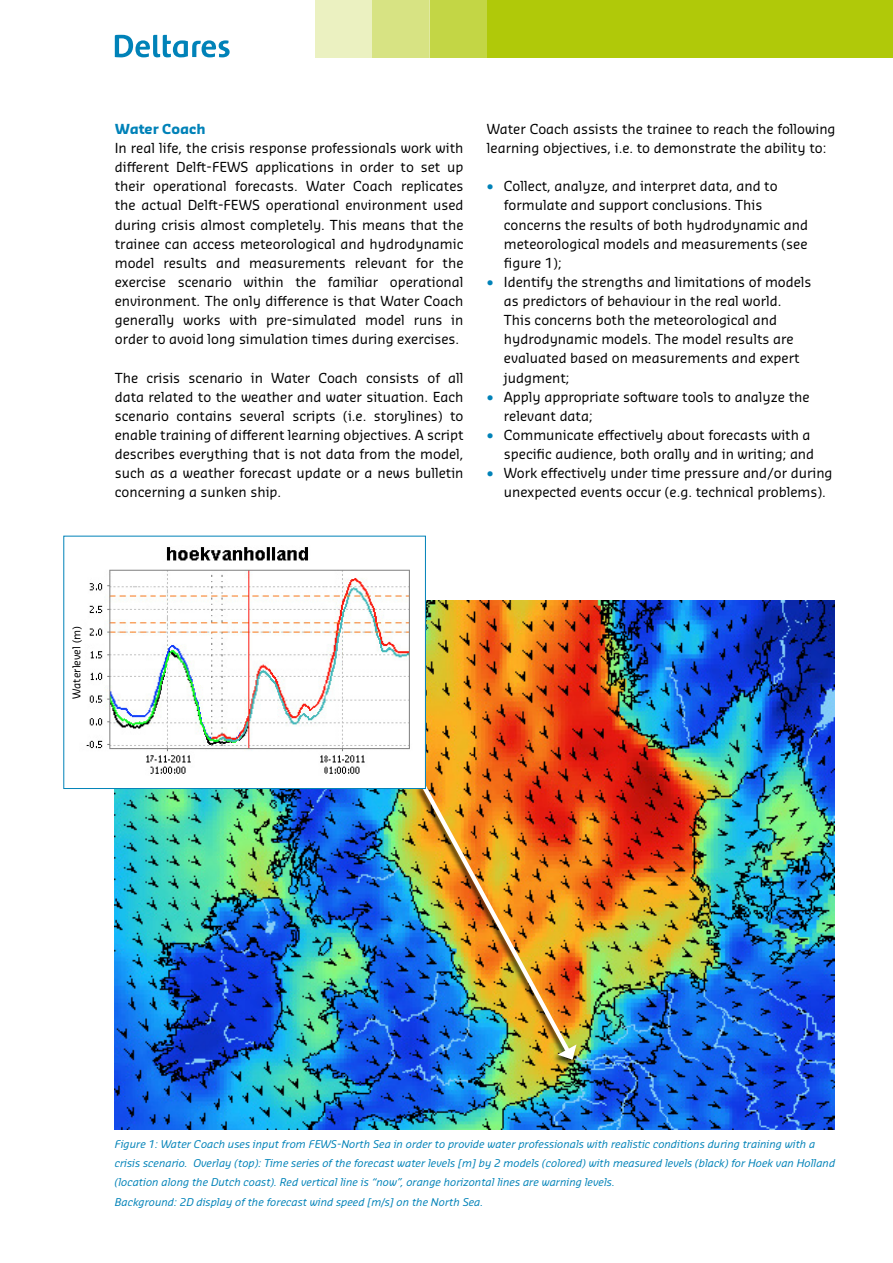
<style>
.page{position:relative;width:893px;height:1263px;background:#fff}
.page>*{position:absolute;margin:0;border:0;box-sizing:border-box;transform-origin:0 0}
.t1{font:13.5px/19.2px "Sansa Pro";color:#000}
.t2{font:700 13.5px "Sansa Pro";color:#0082b8}
.t3{font:italic 10.5px/19.2px "Sansa Pro";color:#0082b8}
.t4{font:10.5px "Sansa Pro";color:#000}
.s1{color:#0082b8}
</style>
<div class="page">
<div style="left:273px;top:0;width:620px;height:57px;background:#b0c909"></div>
<div style="left:429px;top:0;width:58px;height:57px;background:#c3d645"></div>
<div style="left:372px;top:0;width:57px;height:57px;background:#d7e383"></div>
<div style="left:315px;top:0;width:57px;height:57px;background:#ebf1c1"></div>
<div style="left:257px;top:0;width:58px;height:57px;background:#fff"></div>
<svg style="left:115px;top:35px;width:115px;height:22px"></svg>
<img style="left:115px;top:600px;width:719px;height:529px">
<div style="left:415px;top:784px;width:163px;height:283px;background:#000;opacity:.75"></div>
<img style="left:418px;top:780px;width:158px;height:280px">
<div style="left:64px;top:536px;width:361px;height:252px;background:#fff"></div>
<img style="left:86px;top:547px;width:324px;height:227px">
<div style="left:63px;top:536px;width:363px;height:253px;border:1px solid #0082b8"></div>
<p class="t2" style="left:115px;top:120px;width:93px">Water Coach</p>
<p class="t1" style="left:115px;top:138px;width:350px;text-align:justify">In real life, the crisis response professionals work with different Delft-FEWS applications in order to set up their operational forecasts. Water Coach replicates the actual Delft-FEWS operational environment used during crisis almost completely. This means that the trainee can access meteorological and hydrodynamic model results and measurements relevant for the exercise scenario within the familiar operational environment. The only difference is that Water Coach generally works with pre-simulated model runs in order to avoid long simulation times during exercises.</p>
<p class="t1" style="left:115px;top:368px;width:350px;text-align:justify">The crisis scenario in Water Coach consists of all data related to the weather and water situation. Each scenario contains several scripts (i.e. storylines) to enable training of different learning objectives. A script describes everything that is not data from the model, such as a weather forecast update or a news bulletin concerning a sunken ship.</p>
<p class="t1" style="left:487px;top:119px;width:350px">Water Coach assists the trainee to reach the following learning objectives, i.e. to demonstrate the ability to:</p>
<p class="t1" style="left:504px;top:176px;width:306px;text-indent:-17px"><span class="s1">•</span> Collect, analyze, and interpret data, and to formulate and support conclusions. This concerns the results of both hydrodynamic and meteorological models and measurements (see figure 1);</p>
<p class="t1" style="left:504px;top:272px;width:309px;text-indent:-17px"><span class="s1">•</span> Identify the strengths and limitations of models as predictors of behaviour in the real world.<br>This concerns both the meteorological and hydrodynamic models. The model results are evaluated based on measurements and expert judgment;</p>
<p class="t1" style="left:504px;top:387px;width:307px;text-indent:-17px"><span class="s1">•</span> Apply appropriate software tools to analyze the relevant data;</p>
<p class="t1" style="left:487px;top:425px;width:329px;text-align:right"><span class="s1">•</span> Communicate effectively about forecasts with a specific audience, both orally and in writing; and</p>
<p class="t1" style="left:504px;top:463px;width:330px;text-indent:-17px"><span class="s1">•</span> Work effectively under time pressure and/or during unexpected events occur (e.g. technical problems).</p>
<p class="t4" style="left:70px;top:699px;width:74px;rotate:-90deg">Waterlevel (m)</p>
<p class="t3" style="left:115px;top:1134px;width:722px">Figure 1: Water Coach uses input from FEWS-North Sea in order to provide water professionals with realistic conditions during training with a crisis scenario. Overlay (top): Time series of the forecast water levels [m] by 2 models (colored) with measured levels (black) for Hoek van Holland (location along the Dutch coast). Red vertical line is “now”, orange horizontal lines are warning levels.<br>Background: 2D display of the forecast wind speed [m/s] on the North Sea.</p>
</div>
